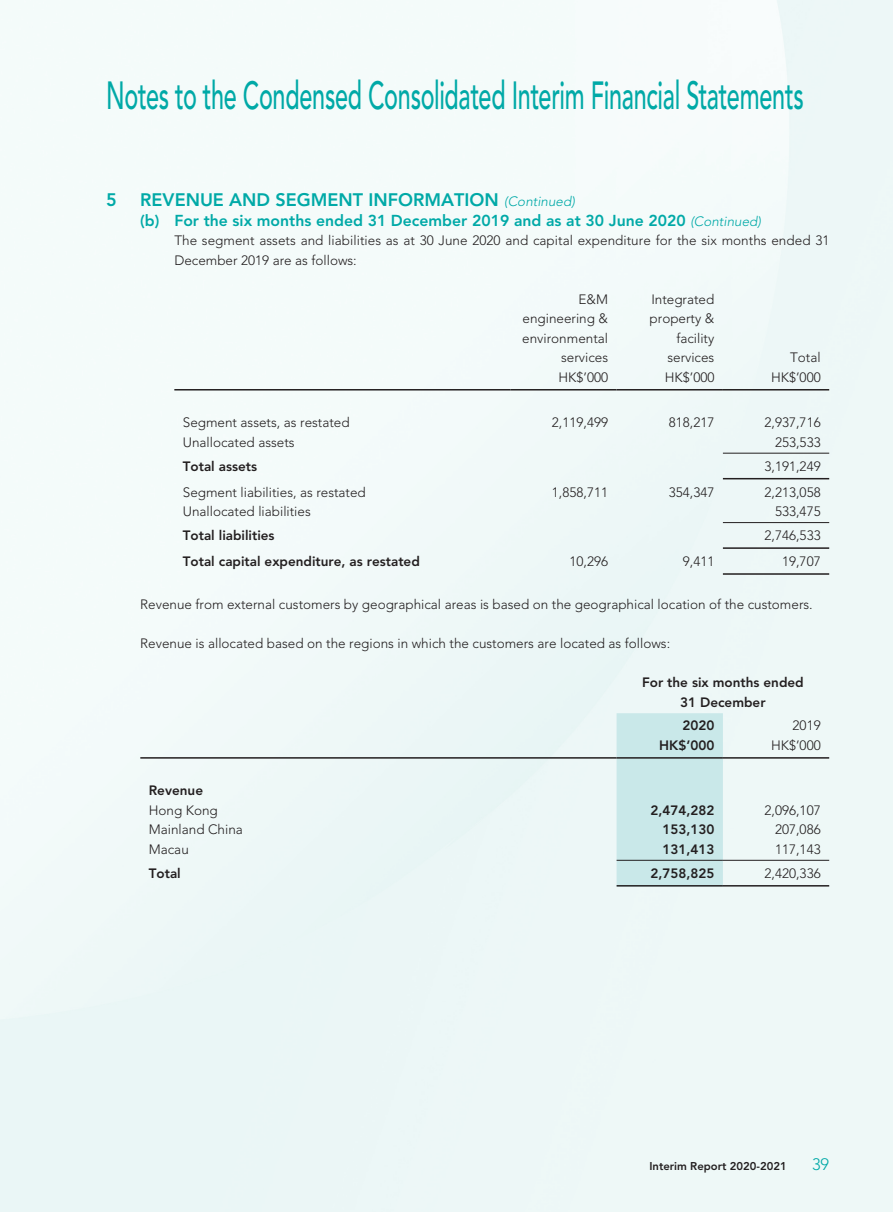
<style>
.page{position:relative;width:893px;height:1212px;background:#fff}
.page>*{position:absolute;margin:0;border:0;box-sizing:border-box;transform-origin:0 0}
.t1{font:500 39px "Avenir LT Std";letter-spacing:-.015em;color:#00a9a7;scale:.6 1}
._01_H1{font:800 18px "Avenir LT Std";color:#00a9a7}
.t2{font:300 16.5px "Avenir LT Std";color:#00a9a7}
._02_H2{font:800 15.75px "Avenir LT Std";color:#00a9a7}
._50_Table_txt{font:300 13.5px "Avenir LT Std";color:#231f20}
._00_txt{font:300 13.5px/19.5px "Avenir LT Std";color:#231f20}
._50_Table_txt-2{font:800 13.5px "Avenir LT Std";color:#231f20}
.t3{font:800 11.25px "Avenir LT Std";color:#231f20}
.s1{font-weight:300;font-style:italic;font-size:13.5px}
</style>
<div class="page">
<hr style="left:174px;top:389px;width:336px;height:1px;background:#231f20">
<hr style="left:510px;top:389px;width:107px;height:1px;background:#231f20">
<hr style="left:617px;top:389px;width:106px;height:1px;background:#231f20">
<hr style="left:723px;top:389px;width:106px;height:1px;background:#231f20">
<hr style="left:723px;top:453px;width:106px;height:1px;background:#231f20">
<hr style="left:723px;top:478px;width:106px;height:1px;background:#231f20">
<hr style="left:723px;top:522px;width:106px;height:1px;background:#231f20">
<hr style="left:723px;top:547px;width:106px;height:2px;background:#231f20">
<hr style="left:723px;top:573px;width:106px;height:2px;background:#231f20">
<div style="left:617px;top:713px;width:106px;height:172px;background:#c9e8e9"></div>
<hr style="left:140px;top:757px;width:477px;height:2px;background:#231f20">
<hr style="left:617px;top:757px;width:106px;height:2px;background:#231f20">
<hr style="left:723px;top:757px;width:106px;height:2px;background:#231f20">
<hr style="left:617px;top:860px;width:106px;height:1px;background:#231f20">
<hr style="left:723px;top:860px;width:106px;height:1px;background:#231f20">
<hr style="left:617px;top:885px;width:106px;height:1px;background:#231f20">
<hr style="left:723px;top:885px;width:106px;height:1px;background:#231f20">
<h1 class="t1" style="left:106px;top:73px;width:1164px">Notes to the Condensed Consolidated Interim Financial Statements</h1>
<p class="_01_H1" style="left:106px;top:189px;width:12px">5</p>
<p class="_01_H1" style="left:140px;top:189px;width:436px">REVENUE AND SEGMENT INFORMATION <span class="s1">(Continued)</span></p>
<p class="_02_H2" style="left:140px;top:211px;width:622px">(b) For the six months ended 31 December 2019 and as at 30 June 2020 <span class="s1">(Continued)</span></p>
<p class="_00_txt" style="left:174px;top:231px;width:657px">The segment assets and liabilities as at 30 June 2020 and capital expenditure for the six months ended 31<br>December 2019 are as follows:</p>
<p class="_50_Table_txt" style="left:579px;top:291px;width:31px">E&amp;M</p>
<p class="_50_Table_txt" style="left:522px;top:311px;width:87px">engineering &amp;</p>
<p class="_50_Table_txt" style="left:522px;top:330px;width:87px">environmental</p>
<p class="_50_Table_txt" style="left:561px;top:350px;width:48px">services</p>
<p class="_50_Table_txt" style="left:651px;top:291px;width:65px">Integrated</p>
<p class="_50_Table_txt" style="left:650px;top:311px;width:66px">property &amp;</p>
<p class="_50_Table_txt" style="left:676px;top:330px;width:39px">facility</p>
<p class="_50_Table_txt" style="left:667px;top:350px;width:48px">services</p>
<p class="_50_Table_txt" style="left:790px;top:350px;width:32px">Total</p>
<p class="_50_Table_txt" style="left:558px;top:369px;width:51px">HK$’000</p>
<p class="_50_Table_txt" style="left:665px;top:369px;width:51px">HK$’000</p>
<p class="_50_Table_txt" style="left:771px;top:369px;width:51px">HK$’000</p>
<p class="_50_Table_txt" style="left:183px;top:415px;width:168px">Segment assets, as restated</p>
<p class="_50_Table_txt" style="left:552px;top:415px;width:58px">2,119,499</p>
<p class="_50_Table_txt" style="left:669px;top:415px;width:47px">818,217</p>
<p class="_50_Table_txt" style="left:764px;top:415px;width:58px">2,937,716</p>
<p class="_50_Table_txt" style="left:183px;top:434px;width:113px">Unallocated assets</p>
<p class="_50_Table_txt" style="left:775px;top:434px;width:47px">253,533</p>
<p class="_50_Table_txt-2" style="left:183px;top:458px;width:76px">Total assets</p>
<p class="_50_Table_txt" style="left:764px;top:458px;width:58px">3,191,249</p>
<p class="_50_Table_txt" style="left:183px;top:484px;width:185px">Segment liabilities, as restated</p>
<p class="_50_Table_txt" style="left:552px;top:484px;width:58px">1,858,711</p>
<p class="_50_Table_txt" style="left:669px;top:484px;width:47px">354,347</p>
<p class="_50_Table_txt" style="left:764px;top:484px;width:58px">2,213,058</p>
<p class="_50_Table_txt" style="left:183px;top:503px;width:129px">Unallocated liabilities</p>
<p class="_50_Table_txt" style="left:775px;top:503px;width:47px">533,475</p>
<p class="_50_Table_txt-2" style="left:183px;top:527px;width:93px">Total liabilities</p>
<p class="_50_Table_txt" style="left:764px;top:527px;width:58px">2,746,533</p>
<p class="_50_Table_txt-2" style="left:183px;top:553px;width:239px">Total capital expenditure, as restated</p>
<p class="_50_Table_txt" style="left:569px;top:553px;width:40px">10,296</p>
<p class="_50_Table_txt" style="left:683px;top:553px;width:33px">9,411</p>
<p class="_50_Table_txt" style="left:782px;top:553px;width:40px">19,707</p>
<p class="_00_txt" style="left:140px;top:595px;width:674px">Revenue from external customers by geographical areas is based on the geographical location of the customers.</p>
<p class="_00_txt" style="left:140px;top:634px;width:531px">Revenue is allocated based on the regions in which the customers are located as follows:</p>
<p class="_50_Table_txt-2" style="left:642px;top:674px;width:163px">For the six months ended</p>
<p class="_50_Table_txt-2" style="left:680px;top:694px;width:87px">31 December</p>
<p class="_50_Table_txt-2" style="left:682px;top:718px;width:33px">2020</p>
<p class="_50_Table_txt" style="left:793px;top:718px;width:30px">2019</p>
<p class="_50_Table_txt-2" style="left:659px;top:737px;width:57px">HK$’000</p>
<p class="_50_Table_txt" style="left:771px;top:737px;width:51px">HK$’000</p>
<p class="_50_Table_txt-2" style="left:149px;top:783px;width:56px">Revenue</p>
<p class="_50_Table_txt" style="left:149px;top:802px;width:71px">Hong Kong</p>
<p class="_50_Table_txt-2" style="left:650px;top:802px;width:65px">2,474,282</p>
<p class="_50_Table_txt" style="left:764px;top:802px;width:58px">2,096,107</p>
<p class="_50_Table_txt" style="left:149px;top:822px;width:96px">Mainland China</p>
<p class="_50_Table_txt-2" style="left:662px;top:822px;width:53px">153,130</p>
<p class="_50_Table_txt" style="left:775px;top:822px;width:47px">207,086</p>
<p class="_50_Table_txt" style="left:149px;top:841px;width:42px">Macau</p>
<p class="_50_Table_txt-2" style="left:662px;top:841px;width:53px">131,413</p>
<p class="_50_Table_txt" style="left:775px;top:841px;width:47px">117,143</p>
<p class="_50_Table_txt-2" style="left:149px;top:865px;width:33px">Total</p>
<p class="_50_Table_txt-2" style="left:650px;top:865px;width:65px">2,758,825</p>
<p class="_50_Table_txt" style="left:764px;top:865px;width:58px">2,420,336</p>
<p class="t3" style="left:649px;top:1160px;width:139px">Interim Report 2020-2021</p>
<p class="t2" style="left:812px;top:1155px;width:19px">39</p>
</div>
